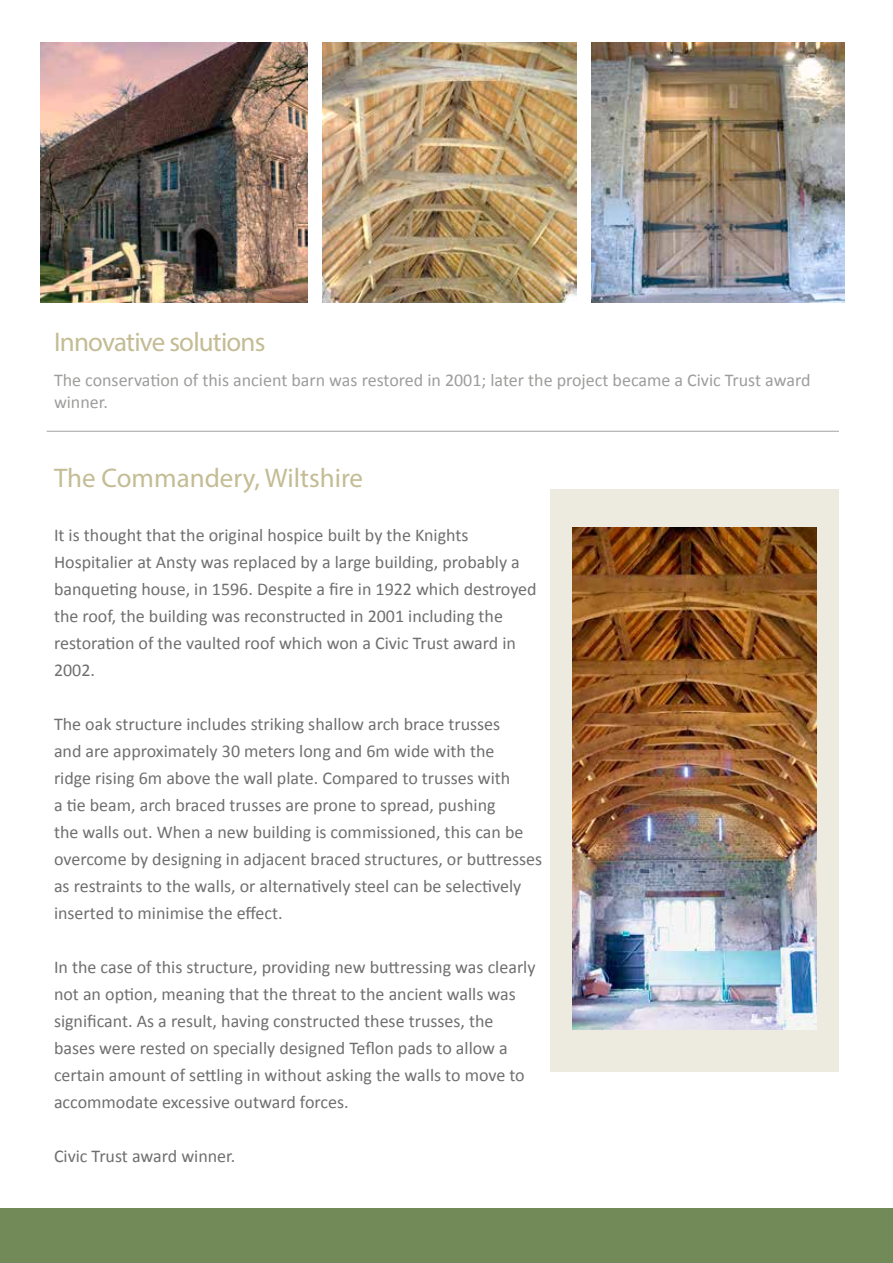
<style>
.page{position:relative;width:893px;height:1263px;background:#fff}
.page>*{position:absolute;margin:0;border:0;box-sizing:border-box;transform-origin:0 0}
.t1{font:27px "Myriad Pro";letter-spacing:-.015em;color:#c3bc94}
.t2{font:18px/27px "Calibri";color:#706f6f}
.t3{font:18px/21.6px "Calibri";color:#9d9d9c}
</style>
<div class="page">
<img style="left:323px;top:43px;width:253px;height:260px">
<img style="left:40px;top:43px;width:268px;height:260px">
<img style="left:591px;top:43px;width:253px;height:260px">
<hr style="left:47px;top:431px;width:792px;height:1px;background:#a3a3a2">
<div style="left:0;top:1209px;width:893px;height:54px;background:#728958"></div>
<div style="left:551px;top:490px;width:288px;height:582px;background:#edeadf"></div>
<img style="left:573px;top:527px;width:244px;height:502px">
<h1 class="t1" style="left:54px;top:325px;width:213px">Innovative solutions</h1>
<p class="t3" style="left:54px;top:370px;width:758px">The conservation of this ancient barn was restored in 2001; later the project became a Civic Trust award winner.</p>
<h1 class="t1" style="left:54px;top:461px;width:311px">The Commandery, Wiltshire</h1>
<p class="t2" style="left:54px;top:521px;width:484px">It is thought that the original hospice built by the Knights Hospitalier at Ansty was replaced by a large building, probably a banqueting house, in 1596. Despite a fire in 1922 which destroyed the roof, the building was reconstructed in 2001 including the restoration of the vaulted roof which won a Civic Trust award in 2002.</p>
<p class="t2" style="left:54px;top:710px;width:490px">The oak structure includes striking shallow arch brace trusses<br>and are approximately 30 meters long and 6m wide with the<br>ridge rising 6m above the wall plate. Compared to trusses with<br>a tie beam, arch braced trusses are prone to spread, pushing<br>the walls out. When a new building is commissioned, this can be overcome by designing in adjacent braced structures, or buttresses as restraints to the walls, or alternatively steel can be selectively inserted to minimise the effect.</p>
<p class="t2" style="left:54px;top:953px;width:483px">In the case of this structure, providing new buttressing was clearly not an option, meaning that the threat to the ancient walls was significant. As a result, having constructed these trusses, the bases were rested on specially designed Teflon pads to allow a certain amount of settling in without asking the walls to move to accommodate excessive outward forces.</p>
<p class="t2" style="left:54px;top:1142px;width:183px">Civic Trust award winner.</p>
</div>
